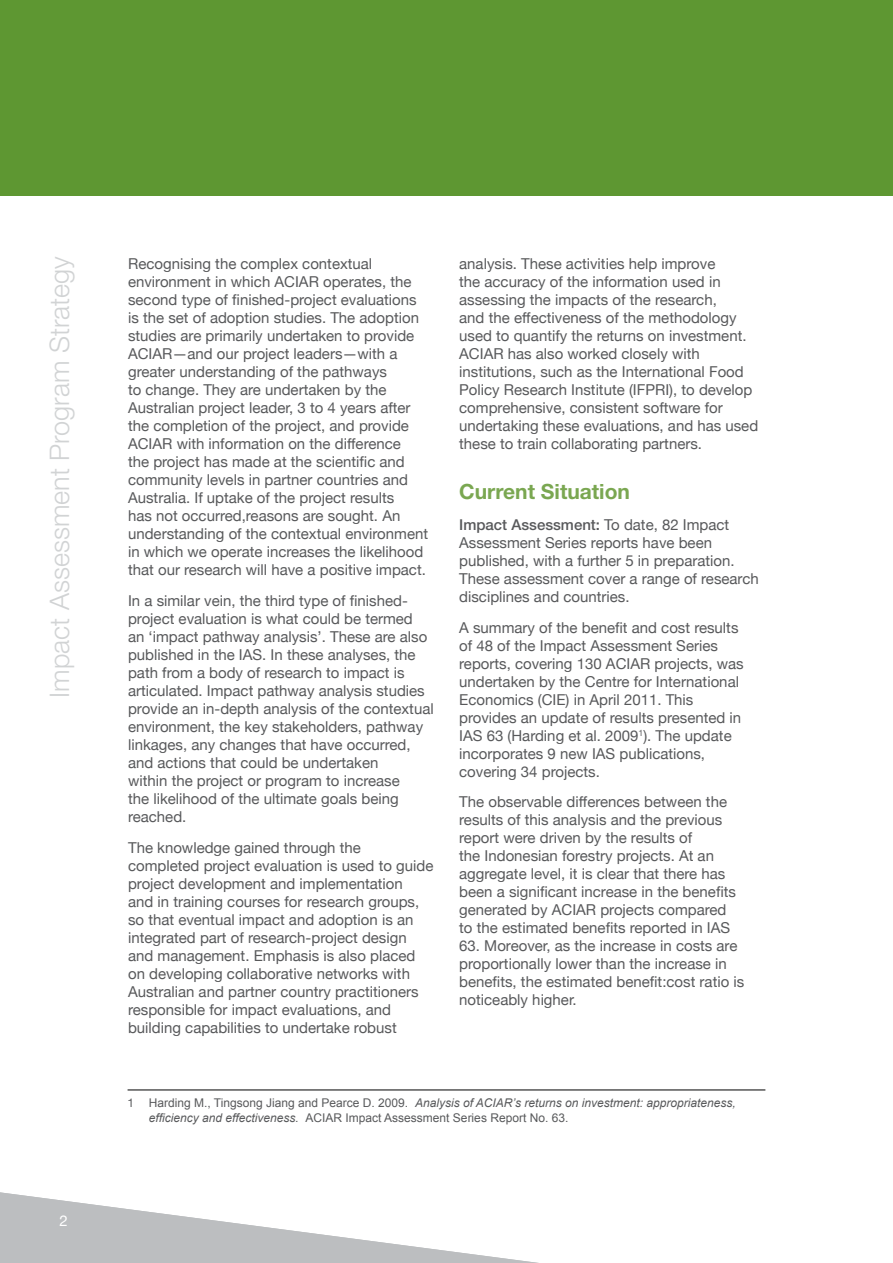
<style>
.page{position:relative;width:893px;height:1263px;background:#fff}
.page>*{position:absolute;margin:0;border:0;box-sizing:border-box;transform-origin:0 0}
.t1{font:300 27px "Helvetica Neue";color:#d1d3d4}
.t2{font:700 21px "Helvetica Neue";color:#7aa751}
.t3{font:15px/18px "Helvetica Neue";color:#58595b}
.t4{font:15px "Helvetica Neue";color:#fff}
.t5{font:italic 12px/14.4px "Arial";color:#58595b}
.s1{font-weight:500}
.s2{font-family:"Helvetica Neue";font-style:normal}
.s3{font-style:normal}
</style>
<div class="page">
<div style="left:0;top:0;width:893px;height:196px;background:#5e9732"></div>
<svg style="left:0;top:1192px;width:539px;height:71px"></svg>
<hr style="left:128px;top:1090px;width:637px;height:1px;background:#000">
<h1 class="t1" style="left:43px;top:698px;width:443px;rotate:-90deg">Impact Assessment Program Strategy</h1>
<p class="t4" style="left:60px;top:1210px;width:10px">2</p>
<p class="t3" style="left:128px;top:256px;width:302px">Recognising the complex contextual environment in which ACIAR operates, the second type of finished-project evaluations is the set of adoption studies. The adoption studies are primarily undertaken to provide ACIAR—and our project leaders—with a greater understanding of the pathways<br>to change. They are undertaken by the Australian project leader, 3 to 4 years after the completion of the project, and provide ACIAR with information on the difference<br>the project has made at the scientific and community levels in partner countries and Australia. If uptake of the project results<br>has not occurred,reasons are sought. An understanding of the contextual environment in which we operate increases the likelihood that our research will have a positive impact.</p>
<p class="t3" style="left:128px;top:593px;width:307px">In a similar vein, the third type of finished&shy;project evaluation is what could be termed<br>an ‘impact pathway analysis’. These are also published in the IAS. In these analyses, the path from a body of research to impact is articulated. Impact pathway analysis studies provide an in-depth analysis of the contextual environment, the key stakeholders, pathway linkages, any changes that have occurred, and actions that could be undertaken<br>within the project or program to increase<br>the likelihood of the ultimate goals being reached.</p>
<p class="t3" style="left:128px;top:839px;width:307px">The knowledge gained through the completed project evaluation is used to guide project development and implementation<br>and in training courses for research groups, so that eventual impact and adoption is an integrated part of research-project design and management. Emphasis is also placed on developing collaborative networks with Australian and partner country practitioners responsible for impact evaluations, and building capabilities to undertake robust</p>
<p class="t3" style="left:459px;top:256px;width:300px">analysis. These activities help improve<br>the accuracy of the information used in assessing the impacts of the research,<br>and the effectiveness of the methodology used to quantify the returns on investment.<br>ACIAR has also worked closely with institutions, such as the International Food Policy Research Institute (IFPRI), to develop comprehensive, consistent software for undertaking these evaluations, and has used these to train collaborating partners.</p>
<h2 class="t2" style="left:459px;top:479px;width:172px">Current Situation</h2>
<p class="t3" style="left:459px;top:516px;width:301px"><span class="s1">Impact Assessment:</span> To date, 82 Impact Assessment Series reports have been published, with a further 5 in preparation.<br>These assessment cover a range of research disciplines and countries.</p>
<p class="t3" style="left:459px;top:619px;width:286px">A summary of the benefit and cost results of 48 of the Impact Assessment Series reports, covering 130 ACIAR projects, was undertaken by the Centre for International Economics (CIE) in April 2011. This provides an update of results presented in IAS 63 (Harding et al. 2009<sup>1</sup>). The update incorporates 9 new IAS publications, covering 34 projects.</p>
<p class="t3" style="left:459px;top:794px;width:278px">The observable differences between the results of this analysis and the previous report were driven by the results of<br>the Indonesian forestry projects. At an aggregate level, it is clear that there has been a significant increase in the benefits generated by ACIAR projects compared to the estimated benefits reported in IAS</p>
<p class="t3" style="left:459px;top:938px;width:287px">63. Moreover, as the increase in costs are proportionally lower than the increase in benefits, the estimated benefit:cost ratio is noticeably higher.</p>
<p class="t5" style="left:149px;top:1096px;width:588px;text-indent:-21px"><span class="s2">1</span> <span class="s3">Harding M., Tingsong Jiang and Pearce D. 2009.</span> Analysis of ACIAR’s returns on investment: appropriateness, efficiency and effectiveness. <span class="s3">ACIAR Impact Assessment Series Report No. 63.</span></p>
</div>
